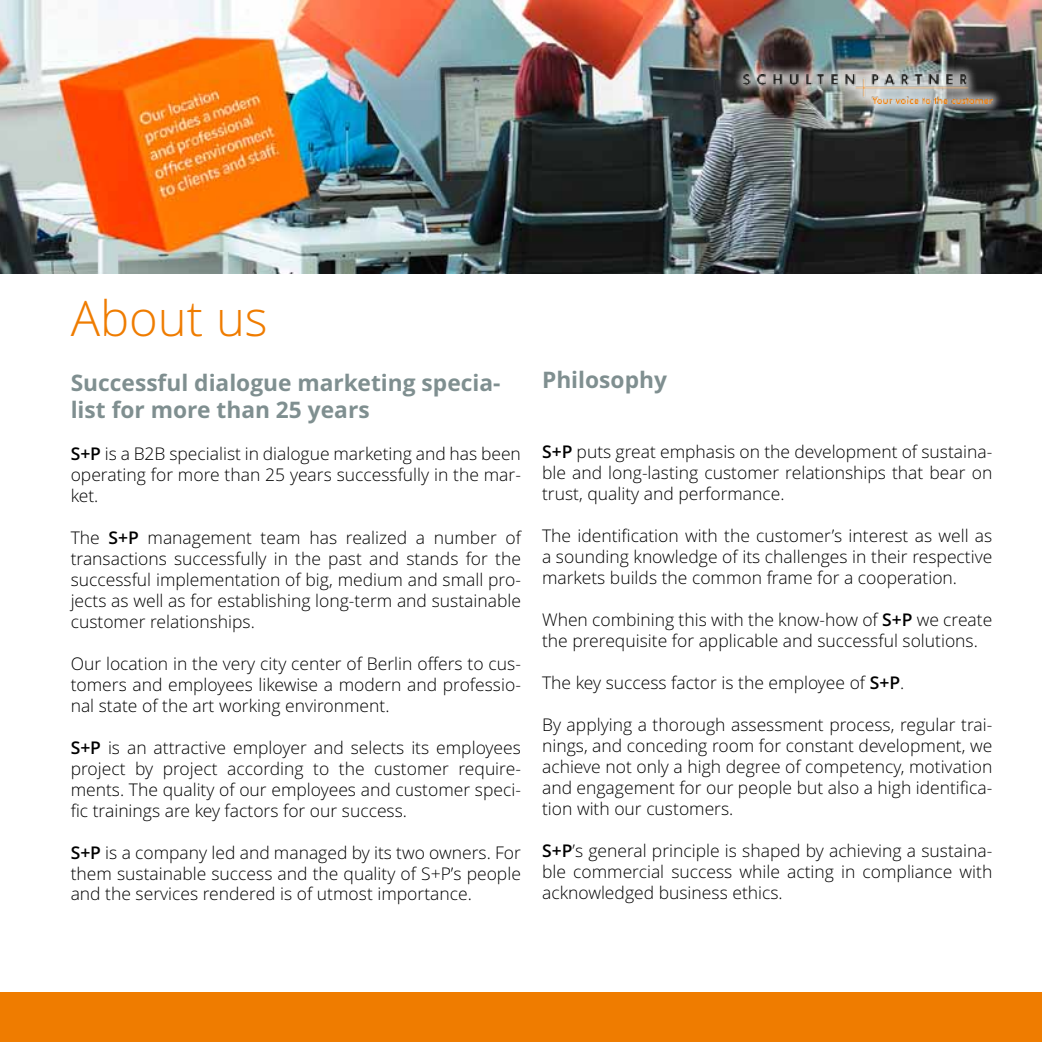
<style>
.page{position:relative;width:1042px;height:1042px;background:#fff}
.page>*{position:absolute;margin:0;border:0;box-sizing:border-box;transform-origin:0 0}
.t1{font:300 49px "Open Sans";color:#ef7c00}
.t2{font:700 22.75px/27.3px "Open Sans";color:#7f8f90}
.t3{font:300 17.5px/21px "Open Sans";color:#000;text-align:justify}
.s1{font-weight:600}
</style>
<div class="page">
<div style="left:0;top:992px;width:1042px;height:50px;background:#ef7c00"></div>
<img style="left:0;top:0;width:1042px;height:274px">
<div style="left:732px;top:63px;width:271px;height:52px;background:#fff;opacity:.67"></div>
<img style="left:744px;top:74px;width:248px;height:30px">
<h1 class="t1" style="left:71px;top:291px;width:199px">About us</h1>
<h2 class="t2" style="left:71px;top:369px;width:431px">Successful dialogue marketing specia&shy;list for more than 25 years</h2>
<p class="t3" style="left:71px;top:444px;width:452px"><span class="s1">S+P</span> is a B2B specialist in dialogue marketing and has been operating for more than 25 years successfully in the mar&shy;ket.</p>
<p class="t3" style="left:71px;top:528px;width:452px">The <span class="s1">S+P</span> management team has realized a number of transactions successfully in the past and stands for the successful implementation of big, medium and small pro&shy;jects as well as for establishing long-term and sustainable customer relationships.</p>
<p class="t3" style="left:71px;top:654px;width:452px">Our location in the very city center of Berlin offers to cus&shy;tomers and employees likewise a modern and professio&shy;nal state of the art working environment.</p>
<p class="t3" style="left:71px;top:738px;width:452px"><span class="s1">S+P</span> is an attractive employer and selects its employees project by project according to the customer require&shy;ments. The quality of our employees and customer speci&shy;fic trainings are key factors for our success.</p>
<p class="t3" style="left:71px;top:843px;width:452px"><span class="s1">S+P</span> is a company led and managed by its two owners. For them sustainable success and the quality of S+P’s people</p>
<p class="t3" style="left:71px;top:883px;width:403px">and the services rendered is of utmost importance.</p>
<h2 class="t2" style="left:542px;top:367px;width:126px">Philosophy</h2>
<p class="t3" style="left:542px;top:442px;width:452px"><span class="s1">S+P</span> puts great emphasis on the development of sustaina&shy;ble and long-lasting customer relationships that bear on trust, quality and performance.</p>
<p class="t3" style="left:542px;top:526px;width:452px">The identification with the customer’s interest as well as a sounding knowledge of its challenges in their respective markets builds the common frame for a cooperation.</p>
<p class="t3" style="left:542px;top:610px;width:452px">When combining this with the know-how of <span class="s1">S+P</span> we create the prerequisite for applicable and successful solutions.</p>
<p class="t3" style="left:542px;top:673px;width:364px">The key success factor is the employee of <span class="s1">S+P</span>.</p>
<p class="t3" style="left:542px;top:715px;width:452px">By applying a thorough assessment process, regular trai&shy;nings, and conceding room for constant development, we achieve not only a high degree of competency, motivation and engagement for our people but also a high identifica&shy;tion with our customers.</p>
<p class="t3" style="left:542px;top:841px;width:452px"><span class="s1">S+P</span>’s general principle is shaped by achieving a sustaina&shy;ble commercial success while acting in compliance with acknowledged business ethics.</p>
</div>
